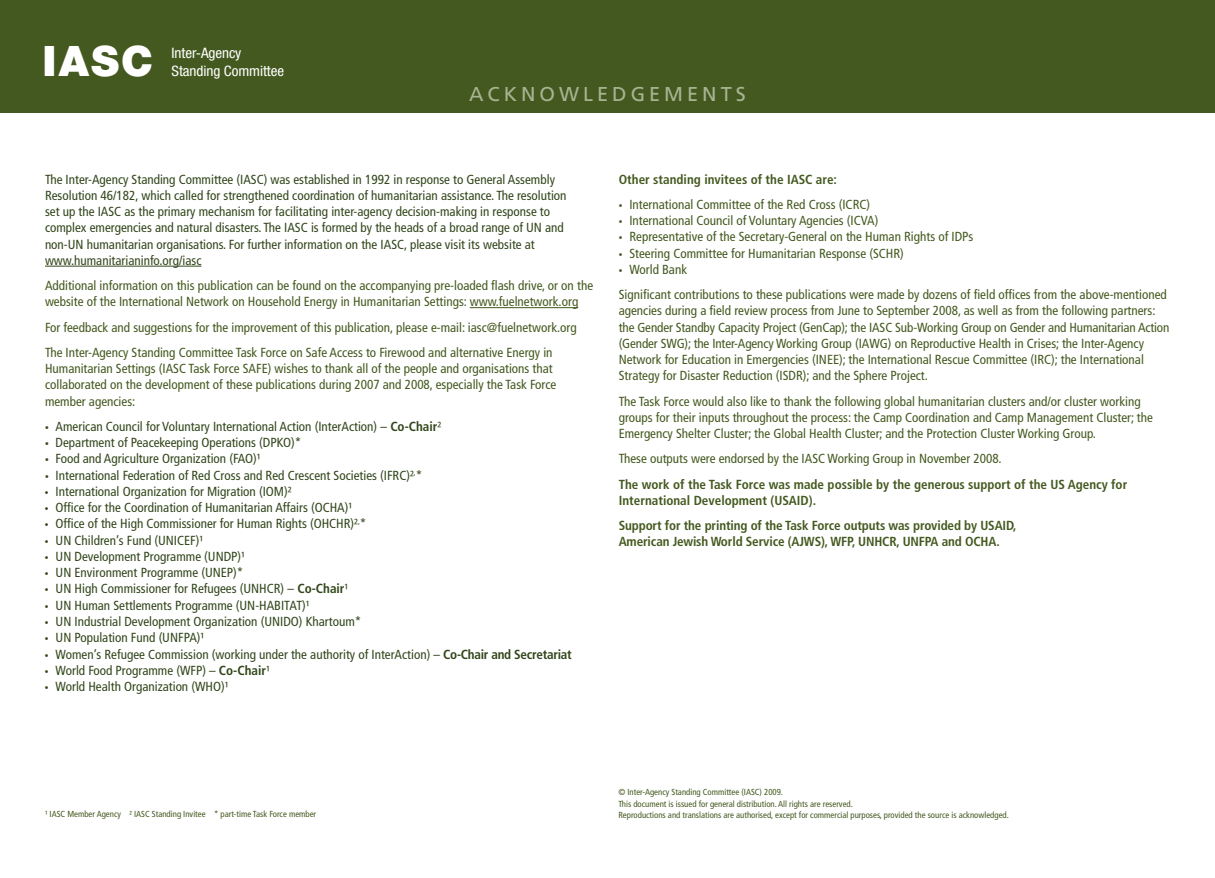
<style>
.page{position:relative;width:1215px;height:878px;background:#fff}
.page>*{position:absolute;margin:0;border:0;box-sizing:border-box;transform-origin:0 0}
.t1{font:900 42px "Helvetica Neue LT Std";color:#fff}
.t2{font:20px "Frutiger LT Std";color:#a7b492}
.t3{font:condensed 14.38px/17.6px "Helvetica Neue LT Std";letter-spacing:-.005em;color:#fff;scale:1.05 1}
.t4{font:condensed 13.12px/16.2px "Frutiger LT Std";color:#44591f}
.t5{font:condensed 13.12px/16.2px "Frutiger LT Std";color:#32461b}
.t6{font:700 condensed 13.12px/16.2px "Frutiger LT Std";letter-spacing:-.005em;color:#44591f}
.t7{font:condensed 8.75px/11.2px "Frutiger LT Std";color:#44591f}
.s1{font-family:"Myriad Pro";font-stretch:normal}
.s2{font-weight:700}
</style>
<div class="page">
<hr style="left:45px;top:266px;width:157px;height:1px;background:#32461b">
<hr style="left:470px;top:307px;width:108px;height:1px;background:#44591f">
<div style="left:0;top:0;width:1215px;height:112px;background:#44591f"></div>
<h1 class="t1" style="left:43px;top:36px;width:112px">IASC</h1>
<p class="t3" style="left:172px;top:44px;width:109px">Inter-Agency<br>Standing Committee</p>
<h2 class="t2" style="left:469px;top:82px;width:19px">ACKNOWLEDGEMENTS</h2>
<p class="t5" style="left:45px;top:171px;width:523px">The Inter-Agency Standing Committee (IASC) was established in 1992 in response to General Assembly Resolution 46/182, which called for strengthened coordination of humanitarian assistance. The resolution set up the IASC as the primary mechanism for facilitating inter-agency decision-making in response to complex emergencies and natural disasters. The IASC is formed by the heads of a broad range of UN and non-UN humanitarian organisations. For further information on the IASC, please visit its website at www.humanitarianinfo.org/iasc</p>
<p class="t4" style="left:45px;top:277px;width:550px">Additional information on this publication can be found on the accompanying pre-loaded flash drive, or on the website of the International Network on Household Energy in Humanitarian Settings: www.fuelnetwork.org</p>
<p class="t4" style="left:45px;top:314px;width:533px;line-height:25.2px">For feedback and suggestions for the improvement of this publication, please e-mail: iasc@fuelnetwork.org<br>The Inter-Agency Standing Committee Task Force on Safe Access to Firewood and alternative Energy in</p>
<p class="t4" style="left:45px;top:360px;width:513px">Humanitarian Settings (IASC Task Force SAFE) wishes to thank all of the people and organisations that collaborated on the development of these publications during 2007 and 2008, especially the Task Force member agencies:</p>
<p class="t5" style="left:45px;top:418px;width:398px"><span class="s1">•</span> American Council for Voluntary International Action (InterAction) – <span class="s2">Co-Chair</span>²</p>
<p class="t5" style="left:45px;top:434px;width:258px"><span class="s1">•</span> Department of Peacekeeping Operations (DPKO)*</p>
<p class="t5" style="left:45px;top:451px;width:217px"><span class="s1">•</span> Food and Agriculture Organization (FAO)¹</p>
<p class="t5" style="left:45px;top:467px;width:379px"><span class="s1">•</span> International Federation of Red Cross and Red Crescent Societies (IFRC)²<sup>,</sup>*</p>
<p class="t5" style="left:45px;top:483px;width:248px"><span class="s1">•</span> International Organization for Migration (IOM)²</p>
<p class="t5" style="left:45px;top:499px;width:309px"><span class="s1">•</span> Office for the Coordination of Humanitarian Affairs (OCHA)¹</p>
<p class="t5" style="left:45px;top:516px;width:323px"><span class="s1">•</span> Office of the High Commissioner for Human Rights (OHCHR)²<sup>,</sup>*</p>
<p class="t5" style="left:45px;top:532px;width:160px"><span class="s1">•</span> UN Children’s Fund (UNICEF)¹</p>
<p class="t5" style="left:45px;top:548px;width:202px"><span class="s1">•</span> UN Development Programme (UNDP)¹</p>
<p class="t5" style="left:45px;top:564px;width:200px"><span class="s1">•</span> UN Environment Programme (UNEP)*</p>
<p class="t5" style="left:45px;top:581px;width:305px"><span class="s1">•</span> UN High Commissioner for Refugees (UNHCR) – <span class="s2">Co-Chair</span>¹</p>
<p class="t5" style="left:45px;top:597px;width:266px"><span class="s1">•</span> UN Human Settlements Programme (UN-HABITAT)¹</p>
<p class="t5" style="left:45px;top:613px;width:318px"><span class="s1">•</span> UN Industrial Development Organization (UNIDO) Khartoum*</p>
<p class="t5" style="left:45px;top:629px;width:161px"><span class="s1">•</span> UN Population Fund (UNFPA)¹</p>
<p class="t5" style="left:45px;top:646px;width:528px"><span class="s1">•</span> Women’s Refugee Commission (working under the authority of InterAction) – <span class="s2">Co-Chair and Secretariat</span></p>
<p class="t5" style="left:45px;top:662px;width:226px"><span class="s1">•</span> World Food Programme (WFP) – <span class="s2">Co-Chair</span>¹</p>
<p class="t5" style="left:45px;top:678px;width:185px"><span class="s1">•</span> World Health Organization (WHO)¹</p>
<p class="t6" style="left:619px;top:171px;width:176px">Other standing invitees of the IASC</p>
<p class="t6" style="left:816px;top:171px;width:23px">are:</p>
<p class="t4" style="left:619px;top:196px;width:253px"><span class="s1">•</span> International Committee of the Red Cross (ICRC)</p>
<p class="t4" style="left:619px;top:212px;width:261px"><span class="s1">•</span> International Council of Voluntary Agencies (ICVA)</p>
<p class="t4" style="left:619px;top:229px;width:356px"><span class="s1">•</span> Representative of the Secretary-General on the Human Rights of IDPs</p>
<p class="t4" style="left:619px;top:245px;width:287px"><span class="s1">•</span> Steering Committee for Humanitarian Response (SCHR)</p>
<p class="t4" style="left:619px;top:257px;width:550px;line-height:25.2px"><span class="s1">•</span> World Bank<br>Significant contributions to these publications were made by dozens of field offices from the above-mentioned</p>
<p class="t4" style="left:619px;top:303px;width:552px">agencies during a field review process from June to September 2008, as well as from the following partners: the Gender Standby Capacity Project (GenCap); the IASC Sub-Working Group on Gender and Humanitarian Action (Gender SWG); the Inter-Agency Working Group (IAWG) on Reproductive Health in Crises; the Inter-Agency Network for Education in Emergencies (INEE); the International Rescue Committee (IRC); the International Strategy for Disaster Reduction (ISDR); and the Sphere Project.</p>
<p class="t4" style="left:619px;top:393px;width:536px">The Task Force would also like to thank the following global humanitarian clusters and/or cluster working groups for their inputs throughout the process: the Camp Coordination and Camp Management Cluster; the<br>Emergency Shelter Cluster; the Global Health Cluster; and the Protection Cluster Working Group.</p>
<p class="t4" style="left:619px;top:451px;width:385px">These outputs were endorsed by the IASC Working Group in November 2008.</p>
<p class="t6" style="left:619px;top:476px;width:510px">The work of the Task Force was made possible by the generous support of the US Agency for<br>International Development (USAI D).</p>
<p class="t6" style="left:619px;top:517px;width:399px">Support for the printing of the Task Force outputs was provided by USAI D,<br>American Jewish World Service (AJWS), WFP, UNHCR</p>
<p class="t6" style="left:897px;top:534px;width:78px">, UNFPA and OCHA</p>
<p class="t6" style="left:996px;top:534px;width:5px">.</p>
<p class="t7" style="left:45px;top:808px;width:273px">¹ IASC Member Agency ² IASC Standing Invitee * part-time Task Force member</p>
<p class="t7" style="left:618px;top:786px;width:392px">© Inter-Agency Standing Committee (IASC) 2009.<br>This document is issued for general distribution. All rights are reserved.<br>Reproductions and translations are authorised, except for commercial purposes, provided the source is acknowledged.</p>
</div>
